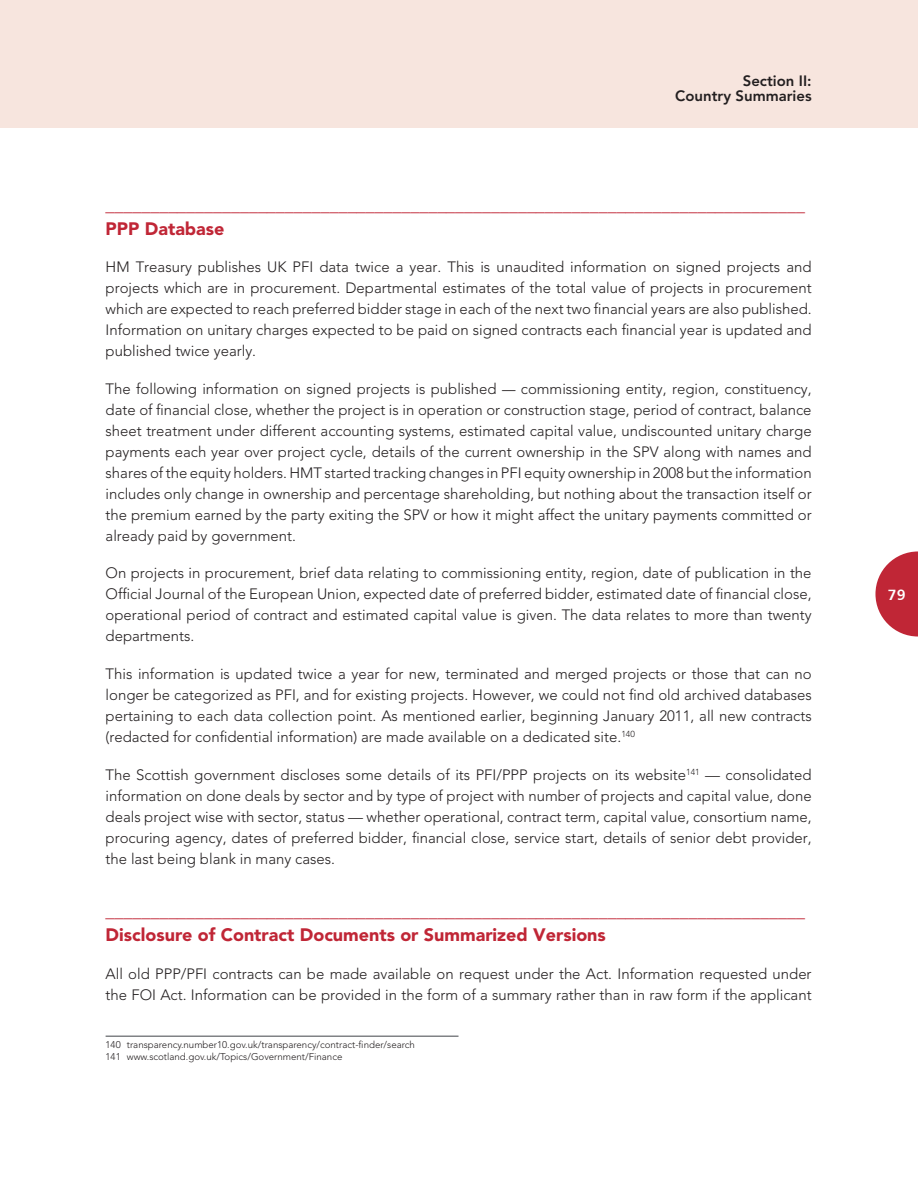
<style>
.page{position:relative;width:918px;height:1188px;background:#fff}
.page>*{position:absolute;margin:0;border:0;box-sizing:border-box;transform-origin:0 0}
.WB_Sub-Headline{font:900 18px "Avenir LT Std";color:#c02636}
.WB_Cuerpo_de_text{font:300 15px/20.9px "Avenir LT Std";color:#231f20;text-align:justify}
.t1{font:800 15px/15px "Avenir LT Std";color:#231f20;text-align:right}
.t2{font:15px "Humanist 777 BT Bold B";color:#fff}
.WB_Pie_de_pagina{font:300 9.75px "Avenir LT Std";color:#231f20}
.s1{font-family:"Zurich BT";font-weight:400;font-stretch:condensed;font-size:13.5px}
</style>
<div class="page">
<svg style="left:875px;top:551px;width:43px;height:86px"></svg>
<div style="left:0;top:0;width:918px;height:128px;background:#f7e5de"></div>
<hr style="left:106px;top:1035px;width:353px;height:2px;background:#808285">
<p class="t1" style="left:675px;top:73px;width:138px">Section II:<br>Country Summaries</p>
<p class="WB_Sub-Headline" style="left:106px;top:194px;width:701px">______________________________________________________________________________</p>
<p class="WB_Sub-Headline" style="left:106px;top:217px;width:120px">PPP Database</p>
<p class="WB_Cuerpo_de_text" style="left:106px;top:257px;width:708px">HM Treasury publishes UK PFI data twice a year. This is unaudited information on signed projects and projects which are in procurement. Departmental estimates of the total value of projects in procurement which are expected to reach preferred bidder stage in each of the next two financial years are also published.<br>Information on unitary charges expected to be paid on signed contracts each financial year is updated and published twice yearly.</p>
<p class="WB_Cuerpo_de_text" style="left:106px;top:379px;width:708px">The following information on signed projects is published <span class="s1">—</span> commissioning entity, region, constituency, date of financial close, whether the project is in operation or construction stage, period of contract, balance sheet treatment under different accounting systems, estimated capital value, undiscounted unitary charge payments each year over project cycle, details of the current ownership in the SPV along with names and shares of the equity holders. HMT started tracking changes in PFI equity ownership in 2008 but the information includes only change in ownership and percentage shareholding, but nothing about the transaction itself or the premium earned by the party exiting the SPV or how it might affect the unitary payments committed or already paid by government.</p>
<p class="WB_Cuerpo_de_text" style="left:106px;top:563px;width:708px">On projects in procurement, brief data relating to commissioning entity, region, date of publication in the Official Journal of the European Union, expected date of preferred bidder, estimated date of financial close, operational period of contract and estimated capital value is given. The data relates to more than twenty departments.</p>
<p class="WB_Cuerpo_de_text" style="left:106px;top:664px;width:708px">This information is updated twice a year for new, terminated and merged projects or those that can no longer be categorized as PFI, and for existing projects. However, we could not find old archived databases pertaining to each data collection point. As mentioned earlier, beginning January 2011, all new contracts (redacted for confidential information) are made available on a dedicated site.<sup>140</sup></p>
<p class="WB_Cuerpo_de_text" style="left:106px;top:764px;width:708px">The Scottish government discloses some details of its PFI/PPP projects on its website<sup>141</sup> — consolidated information on done deals by sector and by type of project with number of projects and capital value, done deals project wise with sector, status — whether operational, contract term, capital value, consortium name, procuring agency, dates of preferred bidder, financial close, service start, details of senior debt provider, the last being blank in many cases.</p>
<p class="WB_Sub-Headline" style="left:106px;top:900px;width:701px">______________________________________________________________________________</p>
<p class="WB_Sub-Headline" style="left:106px;top:924px;width:502px">Disclosure of Contract Documents or Summarized Versions</p>
<p class="WB_Cuerpo_de_text" style="left:106px;top:964px;width:708px">All old PPP/PFI contracts can be made available on request under the Act. Information requested under the FOI Act. Information can be provided in the form of a summary rather than in raw form if the applicant</p>
<p class="WB_Pie_de_pagina" style="left:106px;top:1039px;width:311px">140 transparency.number10.gov.uk/transparency/contract-finder/search</p>
<p class="WB_Pie_de_pagina" style="left:106px;top:1051px;width:238px">141 www.scotland.gov.uk/Topics/Government/Finance</p>
<p class="t2" style="left:888px;top:585px;width:19px">79</p>
</div>
